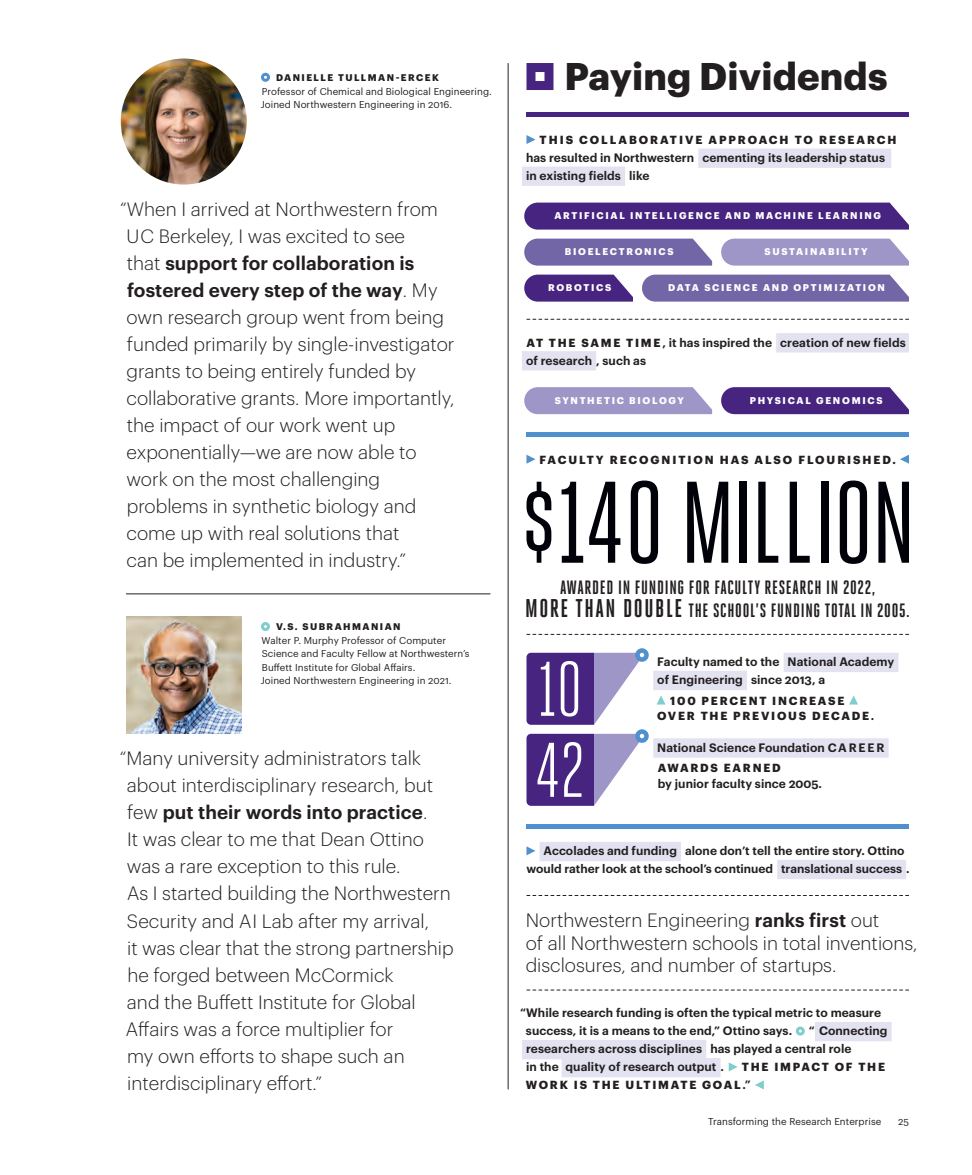
<style>
.page{position:relative;width:972px;height:1175px;background:#fff}
.page>*{position:absolute;margin:0;border:0;box-sizing:border-box;transform-origin:0 0}
.t1{font:700 37.8px "Graphik";letter-spacing:.005em;color:#231f20}
.t2{font:700 25.65px "Heroic Condensed";letter-spacing:.06em;color:#231f20}
.t3{font:700 19.35px "Heroic Condensed";letter-spacing:.035em;color:#231f20}
.t4{font:300 18.9px/27px "Graphik";color:#231f20}
.t5{font:600 12px "Graphik";letter-spacing:.005em;color:#231f20}
.t6{font:600 11.85px/18px "Graphik";color:#231f20}
.t7{font:700 11.55px/15.8px "Graphik";letter-spacing:.155em;color:#231f20}
.captions{font:9.75px/13.5px "Graphik";letter-spacing:.005em;color:#231f20}
.captions-2{font:700 9.6px "Graphik";letter-spacing:.18em;color:#fff}
.captions-3{font:700 9.45px "Graphik";letter-spacing:.155em;color:#231f20}
.s1{font-weight:600}
.s2{font-weight:700;font-size:11.55px}
.s3{font-weight:600;font-size:12px}
</style>
<div class="page">
<div style="left:698px;top:149px;width:193px;height:19px;background:#e3e2f1"></div>
<div style="left:522px;top:167px;width:103px;height:19px;background:#e3e2f1"></div>
<svg style="left:526px;top:135px;width:10px;height:9px"></svg>
<div style="left:776px;top:333px;width:133px;height:19px;background:#e3e2f1"></div>
<div style="left:522px;top:351px;width:74px;height:19px;background:#e3e2f1"></div>
<svg style="left:526px;top:454px;width:10px;height:10px"></svg>
<svg style="left:900px;top:454px;width:9px;height:10px"></svg>
<svg style="left:524px;top:202px;width:385px;height:28px;background:#523187"></svg>
<svg style="left:524px;top:238px;width:188px;height:28px;background:#7e74af"></svg>
<svg style="left:524px;top:387px;width:188px;height:27px;background:#a59ccb"></svg>
<svg style="left:524px;top:274px;width:109px;height:28px;background:#5f4191"></svg>
<svg style="left:721px;top:238px;width:188px;height:28px;background:#a79fcd"></svg>
<svg style="left:721px;top:387px;width:188px;height:27px;background:#523288"></svg>
<svg style="left:642px;top:274px;width:267px;height:28px;background:#7c71ad"></svg>
<svg style="left:527px;top:319px;width:382px;height:1px"></svg>
<svg style="left:527px;top:634px;width:382px;height:1px"></svg>
<svg style="left:527px;top:989px;width:382px;height:1px"></svg>
<svg style="left:527px;top:895px;width:382px;height:1px"></svg>
<div style="left:540px;top:842px;width:141px;height:19px;background:#e3e2f1"></div>
<div style="left:777px;top:860px;width:129px;height:19px;background:#e3e2f1"></div>
<svg style="left:526px;top:846px;width:10px;height:9px"></svg>
<div style="left:784px;top:653px;width:114px;height:19px;background:#e3e2f1"></div>
<div style="left:653px;top:671px;width:94px;height:19px;background:#e3e2f1"></div>
<svg style="left:657px;top:696px;width:9px;height:8px"></svg>
<svg style="left:849px;top:695px;width:9px;height:9px"></svg>
<div style="left:653px;top:738px;width:236px;height:19px;background:#e3e2f1"></div>
<div style="left:815px;top:1022px;width:77px;height:19px;background:#e3e2f1"></div>
<div style="left:522px;top:1040px;width:184px;height:19px;background:#e3e2f1"></div>
<div style="left:562px;top:1058px;width:159px;height:19px;background:#e3e2f1"></div>
<div style="left:796px;top:1026px;width:9px;height:9px;border:3px solid #7fcecd;border-radius:50%"></div>
<svg style="left:729px;top:1062px;width:9px;height:9px"></svg>
<svg style="left:755px;top:1080px;width:9px;height:9px"></svg>
<hr style="left:526px;top:824px;width:383px;height:4px;background:#5090cc">
<hr style="left:526px;top:432px;width:383px;height:4px;background:#5090cc">
<div style="left:526px;top:112px;width:383px;height:5px;background:#472480"></div>
<svg style="left:526px;top:652px;width:113px;height:72px"></svg>
<svg style="left:526px;top:734px;width:116px;height:72px"></svg>
<hr style="left:508px;top:63px;width:1px;height:1026px;background:#231f20">
<div style="left:261px;top:622px;width:9px;height:9px;border:3px solid #7fcecd;border-radius:50%"></div>
<div style="left:261px;top:73px;width:9px;height:9px;border:3px solid #5090cc;border-radius:50%"></div>
<img style="left:121px;top:58px;width:126px;height:126px;border-radius:63px">
<img style="left:126px;top:617px;width:116px;height:117px">
<hr style="left:126px;top:593px;width:364px;height:1px;background:#231f20">
<svg style="left:878px;top:482px;width:31px;height:80px"></svg>
<svg style="left:526px;top:480px;width:132px;height:84px"></svg>
<svg style="left:687px;top:482px;width:41px;height:80px"></svg>
<div style="left:740px;top:482px;width:7px;height:80px;background:#010209"></div>
<svg style="left:758px;top:482px;width:20px;height:80px"></svg>
<svg style="left:790px;top:482px;width:20px;height:80px"></svg>
<div style="left:821px;top:482px;width:7px;height:80px;background:#010209"></div>
<svg style="left:840px;top:480px;width:27px;height:84px"></svg>
<div style="left:635px;top:648px;width:14px;height:14px;border:4px solid #5090cc;border-radius:50%"></div>
<div style="left:635px;top:729px;width:14px;height:13px;border:4px solid #5090cc;border-radius:50%"></div>
<div style="left:526px;top:63px;width:28px;height:27px;background:#fff;border:9px solid #472480"></div>
<p class="captions-3" style="left:276px;top:70px;width:165px">DANIELLE TULLMAN-ERCEK</p>
<p class="captions" style="left:261px;top:83px;width:233px">Professor of Chemical and Biological Engineering.<br>Joined Northwestern Engineering in 2016.</p>
<p class="t4" style="left:126px;top:194px;width:330px;text-indent:-6px">“When I arrived at Northwestern from UC Berkeley, I was excited to see<br>that <span class="s1">support for collaboration is fostered every step of the way</span>. My own research group went from being funded primarily by single-investigator grants to being entirely funded by collaborative grants. More importantly, the impact of our work went up exponentially—we are now able to work on the most challenging problems in synthetic biology and come up with real solutions that<br>can be implemented in industry.”</p>
<p class="captions-3" style="left:276px;top:619px;width:126px">V.S. SUBRAHMANIAN</p>
<p class="captions" style="left:261px;top:632px;width:210px">Walter P. Murphy Professor of Computer Science and Faculty Fellow at Northwestern’s Buffett Institute for Global Affairs.<br>Joined Northwestern Engineering in 2021.</p>
<p class="t4" style="left:120px;top:743px;width:303px">“Many university administrators talk</p>
<p class="t4" style="left:127px;top:770px;width:308px">about interdisciplinary research, but few <span class="s1">put their words into practice</span>.<br>It was clear to me that Dean Ottino was a rare exception to this rule.</p>
<p class="t4" style="left:127px;top:878px;width:325px">As I started building the Northwestern</p>
<p class="t4" style="left:126px;top:905px;width:329px">Security and AI Lab after my arrival,<br>it was clear that the strong partnership he forged between McCormick<br>and the Buffett Institute for Global Affairs was a force multiplier for<br>my own efforts to shape such an interdisciplinary effort.”</p>
<p class="t1" style="left:564px;top:47px;width:325px">Paying Dividends</p>
<p class="t7" style="left:540px;top:131px;width:358px">THIS COLLABORATIVE APPROACH TO RESEARCH</p>
<p class="t5" style="left:526px;top:148px;width:361px">has resulted in Northwestern cementing its leadership status</p>
<p class="t5" style="left:526px;top:166px;width:125px">in existing fields like</p>
<p class="captions-2" style="left:554px;top:208px;width:328px">ARTIFICIAL INTELLIGENCE AND MACHINE LEARNING</p>
<p class="captions-2" style="left:565px;top:244px;width:110px">BIOELECTRONICS</p>
<p class="captions-2" style="left:765px;top:244px;width:105px">SUSTAINABILITY</p>
<p class="captions-2" style="left:548px;top:280px;width:65px">ROBOTICS</p>
<p class="captions-2" style="left:668px;top:280px;width:218px">DATA SCIENCE AND OPTIMIZATION</p>
<p class="t5" style="left:526px;top:333px;width:381px"><span class="s2">AT THE SAME TIME</span>, it has inspired the creation of new fields</p>
<p class="t5" style="left:526px;top:351px;width:121px">of research , such as</p>
<p class="captions-2" style="left:555px;top:393px;width:130px">SYNTHETIC BIOLOGY</p>
<p class="captions-2" style="left:750px;top:393px;width:134px">PHYSICAL GENOMICS</p>
<p class="t7" style="left:540px;top:450px;width:358px">FACULTY RECOGNITION HAS ALSO FLOURISHED.</p>
<p class="t3" style="left:560px;top:577px;width:317px">AWARDED IN FUNDING FOR FACULTY RESEARCH IN 2022,</p>
<p class="t2" style="left:525px;top:593px;width:159px">MORE THAN DOUBLE</p>
<p class="t3" style="left:689px;top:599px;width:223px">THE SCHOOL’S FUNDING TOTAL IN 2005.</p>
<p class="t5" style="left:657px;top:652px;width:239px">Faculty named to the National Academy</p>
<p class="t5" style="left:657px;top:670px;width:169px">of Engineering since 2013, a</p>
<p class="t7" style="left:657px;top:691px;width:219px;text-indent:13px">100 PERCENT INCREASE<br>OVER THE PREVIOUS DECADE<span class="s3">.</span></p>
<p class="t5" style="left:657px;top:738px;width:229px">National Science Foundation CAREER</p>
<p class="t7" style="left:658px;top:759px;width:125px">AWARDS EARNED</p>
<p class="t5" style="left:658px;top:774px;width:166px">by junior faculty since 2005.</p>
<p class="t6" style="left:526px;top:841px;width:385px;text-indent:17px">Accolades and funding alone don’t tell the entire story. Ottino would rather look at the school’s continued translational success .</p>
<p class="t4" style="left:526px;top:907px;width:393px;line-height:22.5px">Northwestern Engineering <span class="s1">ranks first</span> out<br>of all Northwestern schools in total inventions, disclosures, and number of startups.</p>
<p class="t5" style="left:520px;top:1003px;width:363px">“While research funding is often the typical metric to measure</p>
<p class="t5" style="left:526px;top:1021px;width:268px">success, it is a means to the end,” Ottino says.</p>
<p class="t5" style="left:809px;top:1021px;width:80px">“ Connecting</p>
<p class="t5" style="left:526px;top:1039px;width:327px">researchers across disciplines has played a central role</p>
<p class="t5" style="left:526px;top:1057px;width:199px">in the quality of research output .</p>
<p class="t7" style="left:526px;top:1057px;width:361px;line-height:18px;text-indent:216px">THE IMPACT OF THE<br>WORK IS THE ULTIMATE GOAL<span class="s3">.”</span></p>
<p class="captions" style="left:708px;top:1114px;width:175px">Transforming the Research Enterprise</p>
<p class="captions" style="left:898px;top:1114px;width:12px">25</p>
</div>
